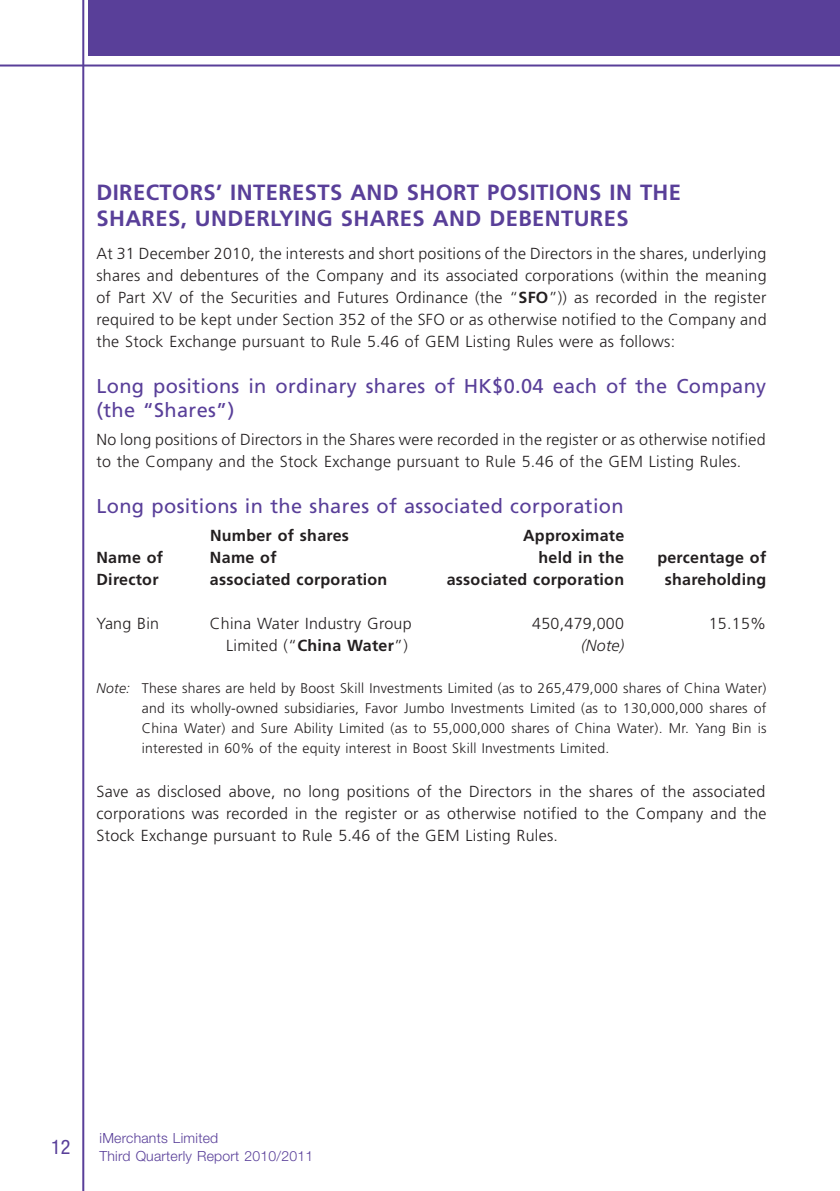
<style>
.page{position:relative;width:840px;height:1191px;background:#fff}
.page>*{position:absolute;margin:0;border:0;box-sizing:border-box;transform-origin:0 0}
.t1{font:700 22px/26px "Frutiger LT Std";letter-spacing:.015em;color:#593f99}
.t2{font:20px/24px "Frutiger LT Std";letter-spacing:.015em;color:#593f99}
.t3{font:condensed 20px "Helvetica Neue LT Std";color:#593f99}
.t4{font:300 16px/22px "Frutiger LT Std";letter-spacing:.015em;color:#231f20;text-align:justify}
.t5{font:700 16px "Frutiger LT Std";letter-spacing:.015em;color:#231f20}
.t6{font:italic 300 16px "Frutiger LT Std";color:#231f20}
.t7{font:300 14px/20px "Frutiger LT Std";letter-spacing:.015em;color:#231f20;text-align:justify}
.t8{font:300 14px/18px "Helvetica Neue LT Std";letter-spacing:.015em;color:#593f99}
.s1{font-weight:700}
.s2{font-style:italic}
</style>
<div class="page">
<div style="left:88px;top:0;width:751px;height:55px;background:#593f99"></div>
<hr style="left:0;top:64px;width:839px;height:2px;background:#593f99">
<hr style="left:82px;top:0;width:2px;height:1191px;background:#593f99">
<hr style="left:839px;top:0;width:1px;height:55px;background:#593f99">
<h1 class="t1" style="left:96px;top:179px;width:586px">DIRECTORS’ INTERESTS AND SHORT POSITIONS IN THE<br>SHARES, UNDERLYING SHARES AND DEBENTURES</h1>
<p class="t4" style="left:96px;top:243px;width:671px">At 31 December 2010, the interests and short positions of the Directors in the shares, underlying shares and debentures of the Company and its associated corporations (within the meaning of Part XV of the Securities and Futures Ordinance (the “<span class="s1">SFO</span>”)) as recorded in the register required to be kept under Section 352 of the SFO or as otherwise notified to the Company and the Stock Exchange pursuant to Rule 5.46 of GEM Listing Rules were as follows:</p>
<p class="t2" style="left:96px;top:374px;width:671px">Long positions in ordinary shares of HK$0.04 each of the Company (the “Shares”)</p>
<p class="t4" style="left:96px;top:428px;width:670px">No long positions of Directors in the Shares were recorded in the register or as otherwise notified to the Company and the Stock Exchange pursuant to Rule 5.46 of the GEM Listing Rules.</p>
<p class="t2" style="left:96px;top:494px;width:528px">Long positions in the shares of associated corporation</p>
<p class="t5" style="left:210px;top:525px;width:140px">Number of shares</p>
<p class="t5" style="left:523px;top:525px;width:103px">Approximate</p>
<p class="t5" style="left:96px;top:547px;width:68px">Name of</p>
<p class="t5" style="left:210px;top:547px;width:68px">Name of</p>
<p class="t5" style="left:538px;top:547px;width:87px">held in the</p>
<p class="t5" style="left:657px;top:547px;width:110px">percentage of</p>
<p class="t5" style="left:96px;top:569px;width:64px">Director</p>
<p class="t5" style="left:210px;top:569px;width:179px">associated corporation</p>
<p class="t5" style="left:446px;top:569px;width:179px">associated corporation</p>
<p class="t5" style="left:664px;top:569px;width:103px">shareholding</p>
<p class="t4" style="left:96px;top:612px;width:64px">Yang Bin</p>
<p class="t4" style="left:210px;top:612px;width:203px">China Water Industry Group</p>
<p class="t4" style="left:532px;top:612px;width:93px">450,479,000</p>
<p class="t4" style="left:708px;top:612px;width:59px">15.15%</p>
<p class="t4" style="left:226px;top:634px;width:183px">Limited (“<span class="s1">China Water</span>”)</p>
<p class="t6" style="left:580px;top:636px;width:45px">(Note)</p>
<p class="t7" style="left:142px;top:678px;width:625px;text-indent:-45px"><span class="s2">Note:</span> These shares are held by Boost Skill Investments Limited (as to 265,479,000 shares of China Water) and its wholly-owned subsidiaries, Favor Jumbo Investments Limited (as to 130,000,000 shares of China Water) and Sure Ability Limited (as to 55,000,000 shares of China Water). Mr. Yang Bin is interested in 60% of the equity interest in Boost Skill Investments Limited.</p>
<p class="t4" style="left:96px;top:780px;width:671px">Save as disclosed above, no long positions of the Directors in the shares of the associated corporations was recorded in the register or as otherwise notified to the Company and the Stock Exchange pursuant to Rule 5.46 of the GEM Listing Rules.</p>
<p class="t3" style="left:51px;top:1135px;width:19px">12</p>
<p class="t8" style="left:99px;top:1129px;width:215px">iMerchants Limited<br>Third Quarterly Report 2010/2011</p>
</div>
